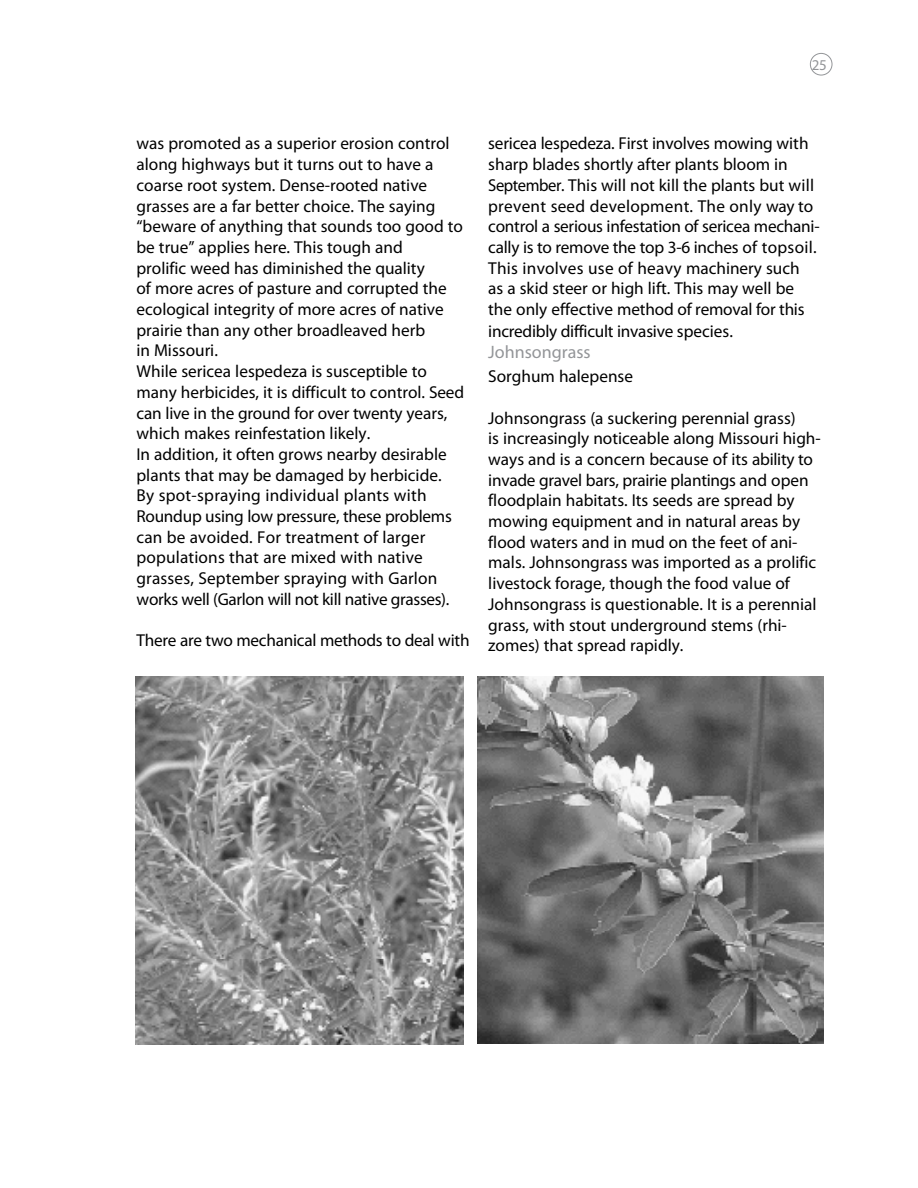
<style>
.page{position:relative;width:918px;height:1188px;background:#fff}
.page>*{position:absolute;margin:0;border:0;box-sizing:border-box;transform-origin:0 0}
.t1{font:18px "Myriad Pro";color:#939598}
.t2{font:17.25px/20.7px "Myriad Pro";color:#000}
.t3{font:15px "Myriad Pro";color:#939598}
</style>
<div class="page">
<div style="left:810px;top:53px;width:22px;height:22px;border:1px solid #939598;border-radius:50%"></div>
<img style="left:135px;top:677px;width:329px;height:367px">
<img style="left:478px;top:677px;width:345px;height:367px">
<p class="t3" style="left:812px;top:56px;width:17px">25</p>
<p class="t2" style="left:136px;top:133px;width:329px">was promoted as a superior erosion control along highways but it turns out to have a coarse root system. Dense-rooted native grasses are a far better choice. The saying “beware of anything that sounds too good to be true” applies here. This tough and<br>prolific weed has diminished the quality<br>of more acres of pasture and corrupted the ecological integrity of more acres of native prairie than any other broadleaved herb<br>in Missouri.<br>While sericea lespedeza is susceptible to many herbicides, it is difficult to control. Seed can live in the ground for over twenty years, which makes reinfestation likely.<br>In addition, it often grows nearby desirable plants that may be damaged by herbicide.<br>By spot-spraying individual plants with Roundup using low pressure, these problems can be avoided. For treatment of larger populations that are mixed with native grasses, September spraying with Garlon works well (Garlon will not kill native grasses).</p>
<p class="t2" style="left:136px;top:630px;width:335px">There are two mechanical methods to deal with</p>
<p class="t2" style="left:488px;top:133px;width:333px">sericea lespedeza. First involves mowing with sharp blades shortly after plants bloom in September. This will not kill the plants but will prevent seed development. The only way to control a serious infestation of sericea mechani&shy;cally is to remove the top 3-6 inches of topsoil.<br>This involves use of heavy machinery such<br>as a skid steer or high lift. This may well be the only effective method of removal for this incredibly difficult invasive species.</p>
<p class="t1" style="left:488px;top:341px;width:104px">Johnsongrass</p>
<p class="t2" style="left:488px;top:366px;width:146px">Sorghum halepense</p>
<p class="t2" style="left:488px;top:407px;width:334px">Johnsongrass (a suckering perennial grass)<br>is increasingly noticeable along Missouri high&shy;ways and is a concern because of its ability to invade gravel bars, prairie plantings and open floodplain habitats. Its seeds are spread by mowing equipment and in natural areas by flood waters and in mud on the feet of ani&shy;mals. Johnsongrass was imported as a prolific livestock forage, though the food value of Johnsongrass is questionable. It is a perennial grass, with stout underground stems (rhi&shy;zomes) that spread rapidly.</p>
</div>
